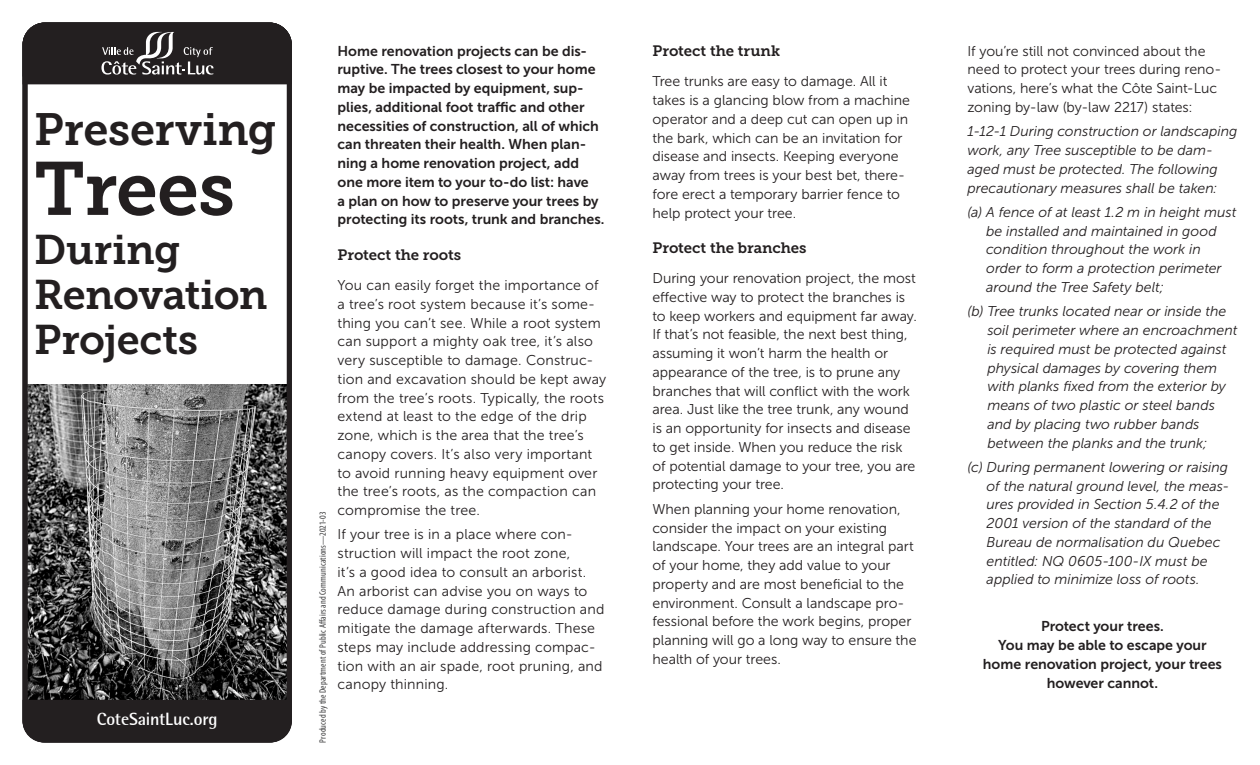
<style>
.page{position:relative;width:1260px;height:765px;background:#fff}
.page>*{position:absolute;margin:0;border:0;box-sizing:border-box;transform-origin:0 0}
.t1{font:75px "Museo Slab 700";letter-spacing:-.01em;color:#231f20}
.t2{font:45px "Museo Slab 700";letter-spacing:-.01em;color:#231f20}
.t3{font:41.25px/45px "Museo Slab 700";letter-spacing:-.015em;color:#231f20}
.t4{font:700 17.5px "Agfa Rotis Semisans";letter-spacing:-.005em;color:#fff}
.Headers_EN{font:15px "Museo Slab 700";letter-spacing:-.005em;color:#231f20}
.Paragraphs_EN{font:14.25px/18.8px "Museo Sans 300";color:#231f20}
.Paragraphs_EN-2{font:italic 14.25px/18.8px "Museo Sans 300";letter-spacing:-.005em;color:#231f20}
.Paragraphs_EN-3{font:14.25px/18.8px "Museo Sans 700";color:#231f20}
.t5{font:condensed 9.38px "Myriad Pro";letter-spacing:.015em;color:#3e3e3f}
</style>
<div class="page">
<img style="left:28px;top:385px;width:258px;height:315px">
<div style="left:22px;top:22px;width:270px;height:720px;border:5px solid #231f20;border-radius:20px"></div>
<div style="left:22px;top:700px;width:270px;height:42px;background:#231f20"></div>
<svg style="left:22px;top:22px;width:270px;height:62px;background:#332f30"></svg>
<p class="t2" style="left:34px;top:104px;width:244px">Preserving</p>
<p class="t1" style="left:34px;top:146px;width:202px">Trees</p>
<p class="t3" style="left:34px;top:228px;width:235px">During<br>Renovation<br>Projects</p>
<p class="t4" style="left:97px;top:708px;width:122px">CoteSaintLuc.org</p>
<p class="t5" style="left:317px;top:742px;width:233px;rotate:-90deg">Produced by the Department of Public Affairs and Communications—2021-03</p>
<p class="Paragraphs_EN-3" style="left:338px;top:41px;width:269px">Home renovation projects can be dis&shy;ruptive. The trees closest to your home may be impacted by equipment, sup&shy;plies, additional foot traffic and other necessities of construction, all of which can threaten their health. When plan&shy;ning a home renovation project, add one more item to your to-do list: have<br>a plan on how to preserve your trees by protecting its roots, trunk and branches.</p>
<p class="Headers_EN" style="left:338px;top:246px;width:125px">Protect the roots</p>
<p class="Paragraphs_EN" style="left:338px;top:276px;width:270px">You can easily forget the importance of a tree’s root system because it’s some&shy;thing you can’t see. While a root system can support a mighty oak tree, it’s also very susceptible to damage. Construc&shy;tion and excavation should be kept away from the tree’s roots. Typically, the roots extend at least to the edge of the drip zone, which is the area that the tree’s canopy covers. It’s also very important to avoid running heavy equipment over the tree’s roots, as the compaction can compromise the tree.</p>
<p class="Paragraphs_EN" style="left:338px;top:525px;width:269px">If your tree is in a place where con&shy;struction will impact the root zone,<br>it’s a good idea to consult an arborist.<br>An arborist can advise you on ways to reduce damage during construction and mitigate the damage afterwards. These steps may include addressing compac&shy;tion with an air spade, root pruning, and canopy thinning.</p>
<p class="Headers_EN" style="left:652px;top:43px;width:129px">Protect the trunk</p>
<p class="Paragraphs_EN" style="left:652px;top:72px;width:259px">Tree trunks are easy to damage. All it takes is a glancing blow from a machine operator and a deep cut can open up in the bark, which can be an invitation for disease and insects. Keeping everyone away from trees is your best bet, there&shy;fore erect a temporary barrier fence to help protect your tree.</p>
<p class="Headers_EN" style="left:652px;top:239px;width:156px">Protect the branches</p>
<p class="Paragraphs_EN" style="left:652px;top:269px;width:266px">During your renovation project, the most effective way to protect the branches is to keep workers and equipment far away.<br>If that’s not feasible, the next best thing, assuming it won’t harm the health or appearance of the tree, is to prune any branches that will conflict with the work area. Just like the tree trunk, any wound is an opportunity for insects and disease to get inside. When you reduce the risk of potential damage to your tree, you are protecting your tree.</p>
<p class="Paragraphs_EN" style="left:652px;top:500px;width:266px">When planning your home renovation, consider the impact on your existing landscape. Your trees are an integral part of your home, they add value to your property and are most beneficial to the environment. Consult a landscape pro&shy;fessional before the work begins, proper planning will go a long way to ensure the health of your trees.</p>
<p class="Paragraphs_EN" style="left:968px;top:41px;width:255px">If you’re still not convinced about the need to protect your trees during reno&shy;vations, here’s what the Côte Saint-Luc zoning by-law (by-law 2217) states:</p>
<p class="Paragraphs_EN-2" style="left:968px;top:122px;width:271px">1-12-1 During construction or landscaping work, any Tree susceptible to be dam&shy;aged must be protected. The following precautionary measures shall be taken:</p>
<p class="Paragraphs_EN-2" style="left:986px;top:203px;width:252px;text-indent:-19px">(a) A fence of at least 1.2 m in height must be installed and maintained in good condition throughout the work in order to form a protection perimeter around the Tree Safety belt;</p>
<p class="Paragraphs_EN-2" style="left:987px;top:302px;width:252px;text-indent:-20px">(b) Tree trunks located near or inside the soil perimeter where an encroachment is required must be protected against physical damages by covering them with planks fixed from the exterior by means of two plastic or steel bands and by placing two rubber bands between the planks and the trunk;</p>
<p class="Paragraphs_EN-2" style="left:987px;top:458px;width:244px;text-indent:-19px">(c) During permanent lowering or raising of the natural ground level, the meas&shy;ures provided in Section 5.4.2 of the 2001 version of the standard of the Bureau de normalisation du Quebec entitled: NQ 0605-100-IX must be applied to minimize loss of roots.</p>
<p class="Paragraphs_EN-3" style="left:983px;top:617px;width:241px;text-align:center">Protect your trees.<br>You may be able to escape your home renovation project, your trees however cannot.</p>
</div>
